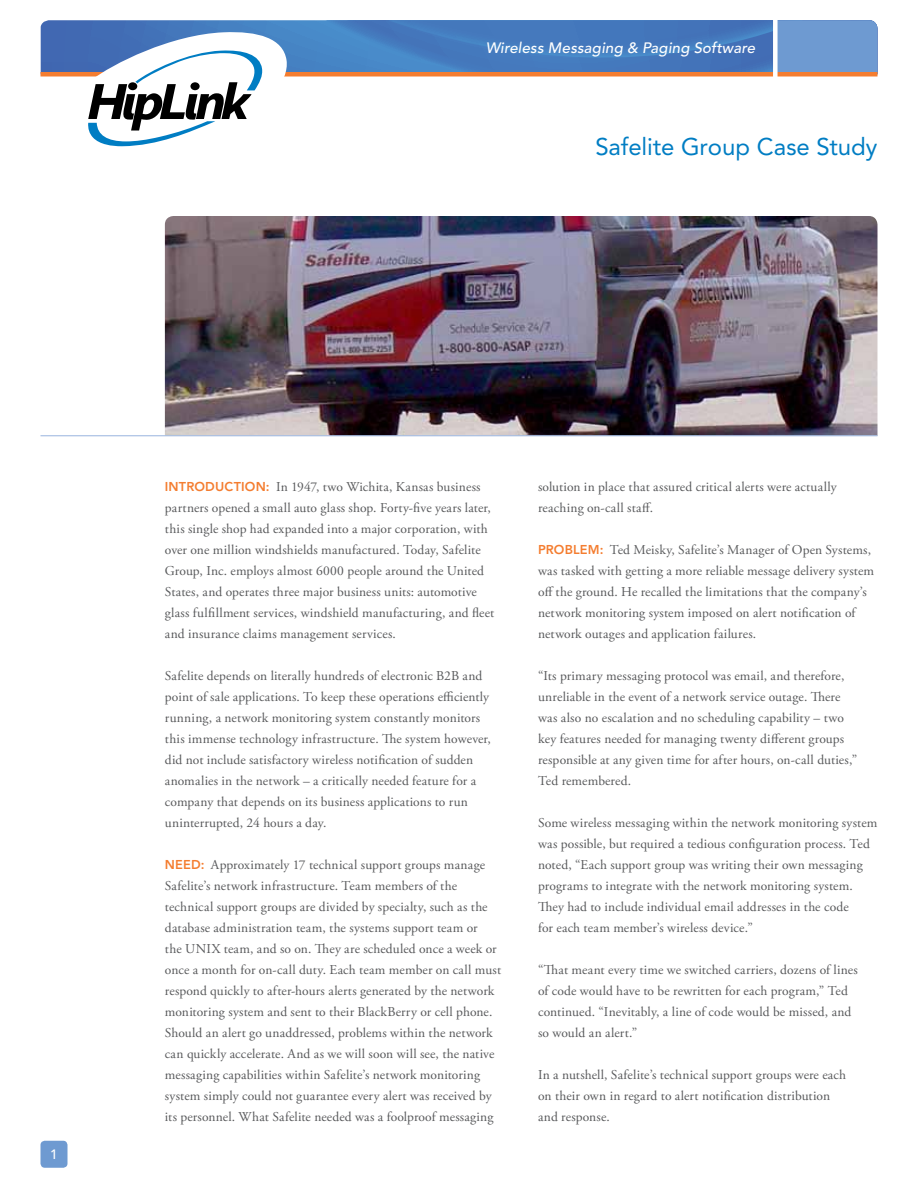
<style>
.page{position:relative;width:918px;height:1188px;background:#fff}
.page>*{position:absolute;margin:0;border:0;box-sizing:border-box;transform-origin:0 0}
.t1{font:24px "Avenir LT Std";letter-spacing:-.005em;color:#007dc3}
.t2{font:italic 500 15px "Avenir LT Std";letter-spacing:.015em;color:#fff}
.t3{font:13.5px/21px "Adobe Garamond Pro";letter-spacing:.01em;color:#58595b}
.t4{font:500 13.5px "Avenir LT Std";color:#fff}
.s1{font-family:"Avenir LT Std";font-weight:800;font-size:12.75px;color:#f47d30}
</style>
<div class="page">
<img style="left:165px;top:216px;width:713px;height:219px">
<svg style="left:41px;top:20px;width:285px;height:52px;background:#4578bc"></svg>
<svg style="left:326px;top:20px;width:552px;height:57px;background:#4f81c1"></svg>
<hr style="left:40px;top:72px;width:838px;height:4px;background:#f47d30">
<svg style="left:88px;top:31px;width:200px;height:115px"></svg>
<div style="left:128px;top:82px;width:9px;height:8px;background:#000;border-radius:50%"></div>
<div style="left:773px;top:8px;width:5px;height:85px;background:#fff"></div>
<div style="left:40px;top:1141px;width:27px;height:27px;background:#6e9ad1;border-radius:4px"></div>
<hr style="left:40px;top:435px;width:838px;height:1px;background:#a4bce2">
<p class="t2" style="left:486px;top:39px;width:271px">Wireless Messaging &amp; Paging Software</p>
<h1 class="t1" style="left:595px;top:133px;width:284px">Safelite Group Case Study</h1>
<p class="t4" style="left:50px;top:1147px;width:9px">1</p>
<p class="t3" style="left:165px;top:477px;width:331px"><span class="s1">INT RODUCT ION:</span> In 1947, two Wichita, Kansas business partners opened a small auto glass shop. Forty-five years later, this single shop had expanded into a major corporation, with over one million windshields manufactured. Today, Safelite Group, Inc. employs almost 6000 people around the United States, and operates three major business units: automotive glass fulfillment services, windshield manufacturing, and fleet and insurance claims management services.</p>
<p class="t3" style="left:165px;top:666px;width:328px">Safelite depends on literally hundreds of electronic B2B and point of sale applications. To keep these operations efficiently running, a network monitoring system constantly monitors this immense technology infrastructure. The system however, did not include satisfactory wireless notification of sudden anomalies in the network – a critically needed feature for a company that depends on its business applications to run uninterrupted, 24 hours a day.</p>
<p class="t3" style="left:165px;top:855px;width:338px"><span class="s1">N EED:</span> Approximately 17 technical support groups manage Safelite’s network infrastructure. Team members of the technical support groups are divided by specialty, such as the database administration team, the systems support team or<br>the UNIX team, and so on. They are scheduled once a week or once a month for on-call duty. Each team member on call must respond quickly to after-hours alerts generated by the network monitoring system and sent to their BlackBerry or cell phone.<br>Should an alert go unaddressed, problems within the network can quickly accelerate. And as we will soon will see, the native messaging capabilities within Safelite’s network monitoring system simply could not guarantee every alert was received by its personnel. What Safelite needed was a foolproof messaging</p>
<p class="t3" style="left:538px;top:477px;width:300px">solution in place that assured critical alerts were actually reaching on-call staff.</p>
<p class="t3" style="left:538px;top:540px;width:338px"><span class="s1">PROBLEM:</span> Ted Meisky, Safelite’s Manager of Open Systems, was tasked with getting a more reliable message delivery system off the ground. He recalled the limitations that the company’s network monitoring system imposed on alert notification of network outages and application failures.</p>
<p class="t3" style="left:538px;top:666px;width:321px">“Its primary messaging protocol was email, and therefore, unreliable in the event of a network service outage. There was also no escalation and no scheduling capability – two key features needed for managing twenty different groups responsible at any given time for after hours, on-call duties,” Ted remembered.</p>
<p class="t3" style="left:538px;top:813px;width:341px">Some wireless messaging within the network monitoring system was possible, but required a tedious configuration process. Ted noted, “Each support group was writing their own messaging programs to integrate with the network monitoring system.<br>They had to include individual email addresses in the code<br>for each team member’s wireless device.”</p>
<p class="t3" style="left:538px;top:960px;width:321px">“That meant every time we switched carriers, dozens of lines of code would have to be rewritten for each program,” Ted continued. “Inevitably, a line of code would be missed, and so would an alert.”</p>
<p class="t3" style="left:538px;top:1065px;width:310px">In a nutshell, Safelite’s technical support groups were each on their own in regard to alert notification distribution and response.</p>
</div>
